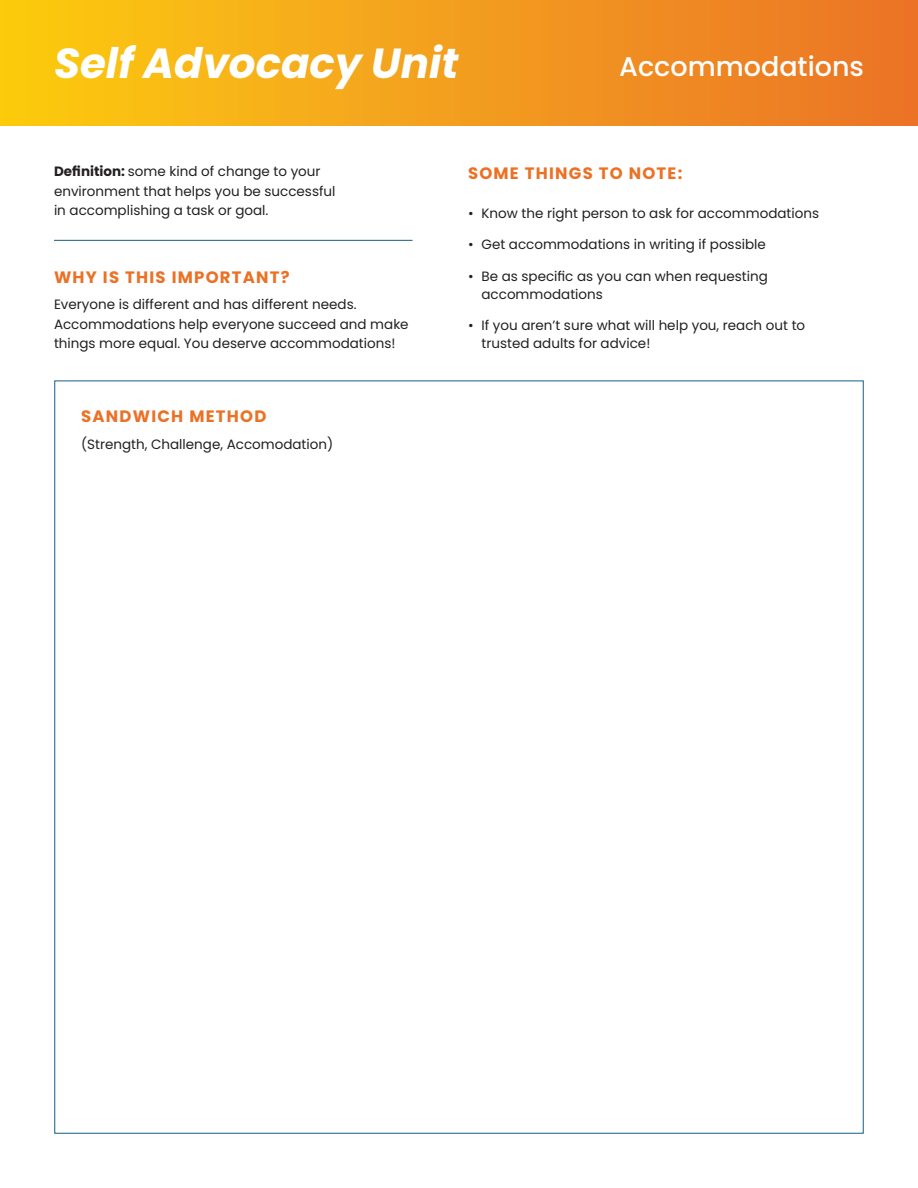
<style>
.page{position:relative;width:918px;height:1188px;background:#fff}
.page>*{position:absolute;margin:0;border:0;box-sizing:border-box;transform-origin:0 0}
.t1{font:italic 700 42px "Poppins";color:#fff}
.t2{font:500 27px "Poppins";color:#fff}
.t3{font:700 16.5px "Poppins";letter-spacing:.075em;color:#eb7125}
.Body{font:13.5px/19.5px "Poppins";color:#231f20}
.s1{font-weight:700}
</style>
<div class="page">
<div style="left:0;top:0;width:918px;height:125px;background:linear-gradient(to right,#fccb10,#eb7229)"></div>
<hr style="left:54px;top:240px;width:359px;height:1px;background:#135e85">
<h1 class="t1" style="left:54px;top:39px;width:406px">Self Advocacy Unit</h1>
<h2 class="t2" style="left:619px;top:51px;width:246px">Accommodations</h2>
<p class="Body" style="left:54px;top:162px;width:283px"><span class="s1">Definition:</span> some kind of change to your environment that helps you be successful in accomplishing a task or goal.</p>
<h4 class="t3" style="left:54px;top:267px;width:237px">WHY IS THIS IMPORTANT?</h4>
<p class="Body" style="left:54px;top:295px;width:356px">Everyone is different and has different needs.<br>Accommodations help everyone succeed and make things more equal. You deserve accommodations!</p>
<h4 class="t3" style="left:81px;top:407px;width:187px">SANDWICH METHOD</h4>
<p class="Body" style="left:81px;top:434px;width:254px">(Strength, Challenge, Accomodation)</p>
<h4 class="t3" style="left:468px;top:164px;width:216px">SOME THINGS TO NOTE:</h4>
<p class="Body" style="left:468px;top:203px;width:353px">• Know the right person to ask for accommodations</p>
<p class="Body" style="left:468px;top:235px;width:299px">• Get accommodations in writing if possible</p>
<p class="Body" style="left:482px;top:267px;width:288px;line-height:18px;text-indent:-14px">• Be as specific as you can when requesting accommodations</p>
<p class="Body" style="left:482px;top:316px;width:325px;line-height:18px;text-indent:-14px">• If you aren’t sure what will help you, reach out to trusted adults for advice!</p>
</div>
